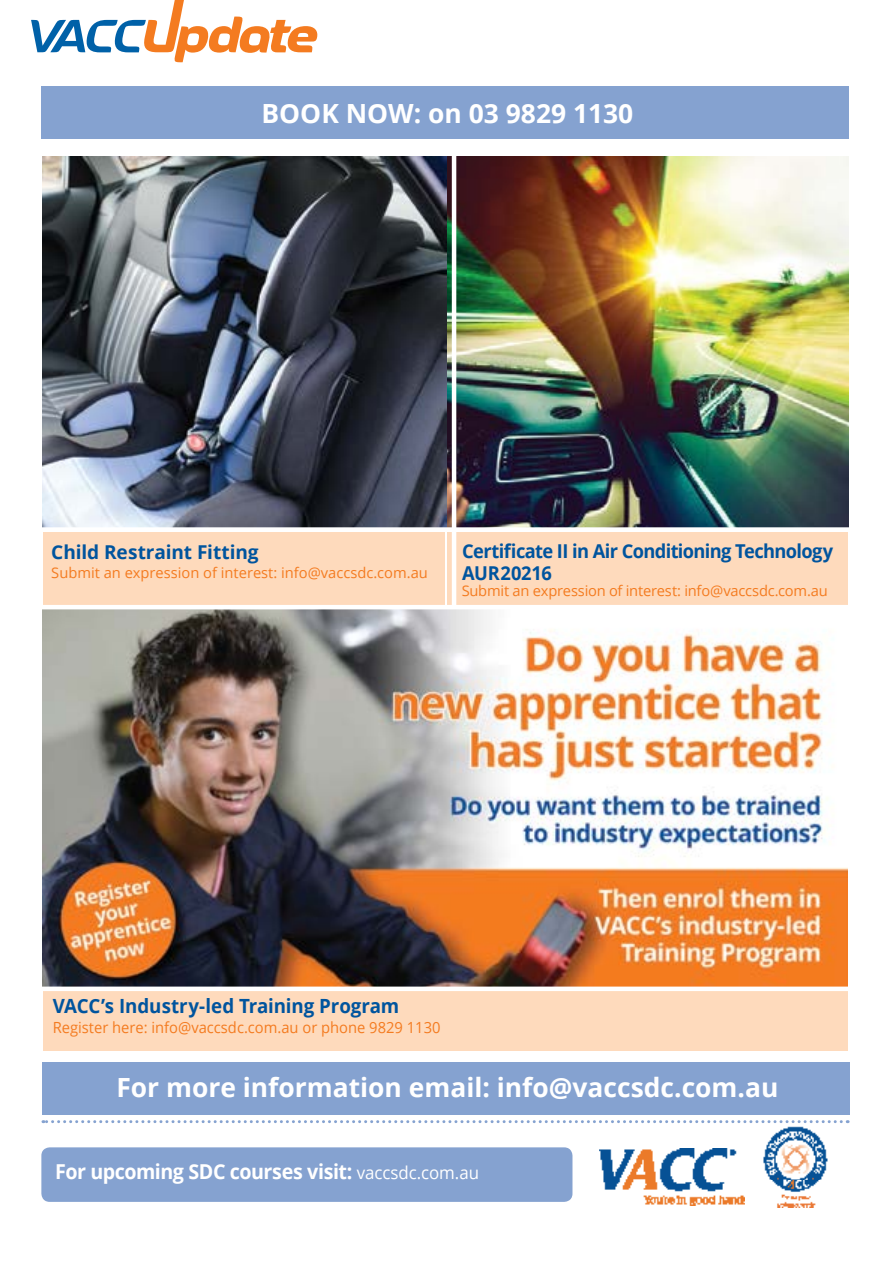
<style>
.page{position:relative;width:893px;height:1263px;background:#fff}
.page>*{position:absolute;margin:0;border:0;box-sizing:border-box;transform-origin:0 0}
.t1{font:700 26.4px "Open Sans";color:#fff}
.t2{font:700 20.55px "Open Sans";letter-spacing:-.025em;color:#fff;scale:.96 1}
.t3{font:700 19.5px "Open Sans";letter-spacing:-.005em;color:#00549e;scale:.96 1}
.t4{font:700 19.05px/22px "Open Sans";letter-spacing:-.025em;color:#00549e;scale:.96 1}
.t5{font:700 19.05px "Open Sans";letter-spacing:-.005em;color:#00549e}
.t6{font:15.3px "Open Sans";color:#f47b20;scale:.96 1}
.t7{font:14.7px "Open Sans";color:#f47b20}
.s1{font-weight:400;font-size:17.55px}
</style>
<div class="page">
<svg style="left:31px;top:0;width:287px;height:63px"></svg>
<div style="left:41px;top:86px;width:807px;height:53px;background:#85a2d0"></div>
<div style="left:447px;top:532px;width:401px;height:75px;background:#fedabc"></div>
<div style="left:43px;top:532px;width:402px;height:75px;background:#fedabc"></div>
<img style="left:763px;top:1126px;width:65px;height:82px">
<img style="left:599px;top:1148px;width:145px;height:58px">
<div style="left:41px;top:1147px;width:531px;height:55px;background:#85a2d0;border-radius:8px"></div>
<img style="left:43px;top:156px;width:805px;height:371px">
<svg style="left:43px;top:1120px;width:798px;height:3px"></svg>
<div style="left:43px;top:990px;width:804px;height:61px;background:#fedabc"></div>
<div style="left:43px;top:1062px;width:807px;height:52px;background:#85a2d0"></div>
<img style="left:43px;top:609px;width:804px;height:377px">
<div style="left:31px;top:986px;width:839px;height:5px;background:#fff"></div>
<hr style="left:31px;top:605px;width:839px;height:4px;background:#fff">
<hr style="left:452px;top:147px;width:4px;height:462px;background:#fff">
<h1 class="t1" style="left:261px;top:95px;width:373px">BOOK NOW: on 03 9829 1130</h1>
<p class="t5" style="left:51px;top:539px;width:209px">Child Restraint Fitting</p>
<p class="t7" style="left:51px;top:563px;width:378px">Submit an expression of interest: info@vaccsdc.com.au</p>
<p class="t4" style="left:462px;top:539px;width:388px">Certificate II in Air Conditioning Technology<br>AUR20216</p>
<p class="t7" style="left:462px;top:581px;width:368px">Submit an expression of interest: info@vaccsdc.com.au</p>
<h3 class="t3" style="left:53px;top:992px;width:363px">VACC’s Industry-led Training Program</h3>
<p class="t6" style="left:53px;top:1017px;width:405px">Register here: info@vaccsdc.com.au or phone 9829 1130</p>
<h1 class="t1" style="left:116px;top:1068px;width:664px">For more information email: info@vaccsdc.com.au</h1>
<h2 class="t2" style="left:55px;top:1157px;width:443px">For upcoming SDC courses visit: <span class="s1">vaccsdc.com.au</span></h2>
</div>
